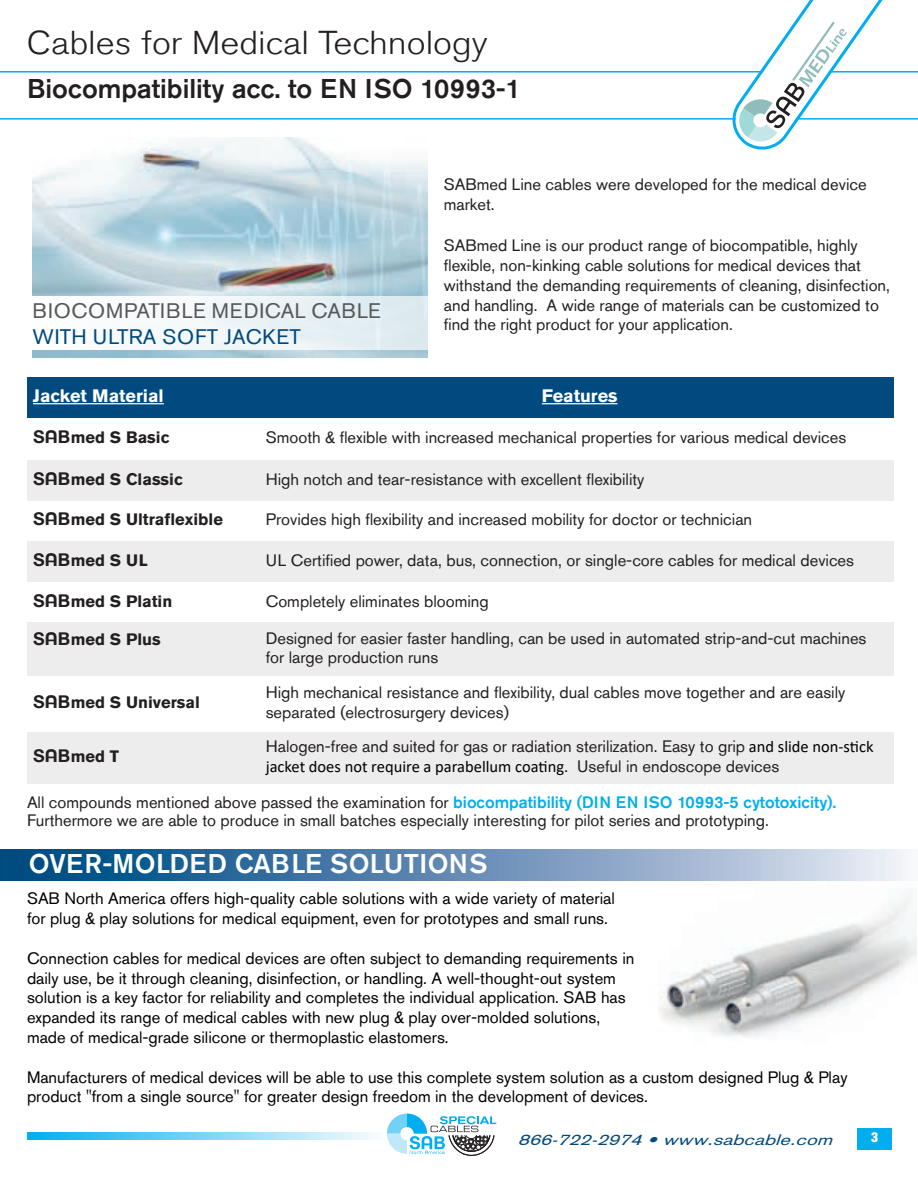
<style>
.page{position:relative;width:918px;height:1188px;background:#fff}
.page>*{position:absolute;margin:0;border:0;box-sizing:border-box;transform-origin:0 0}
.t1{font:300 33px "Akzidenz Grotesk Std";color:#231f20;scale:1.1 1}
.t2{font:500 27px "Akzidenz Grotesk Std";color:#231f20}
.t3{font:500 27px "Akzidenz Grotesk Std";letter-spacing:.015em;color:#fff}
.t4{font:21px "Akzidenz Grotesk Std";letter-spacing:.035em;color:#57585a}
.t5{font:21px "Akzidenz Grotesk Std";letter-spacing:.015em;color:#004a7f}
.t6{font:700 18px "Akzidenz Grotesk Std";color:#fff}
.t7{font:16.5px/19.8px "Akzidenz Grotesk Std";color:#231f20}
.t8{font:16.5px/19.8px "Akzidenz Grotesk Std";color:#000}
.t9{font:700 16.5px "Akzidenz Grotesk Std";color:#231f20}
.t10{font:italic 15px "Akzidenz Grotesk";letter-spacing:.015em;color:#004a7f;scale:1.3 1}
.t11{font:800 13.5px "Akzidenz Grotesk BQ";color:#fff}
.s1{font-family:"SA Bbold B";font-weight:400}
.s2{font-family:"Calibri";color:#000}
.s3{font-weight:500;color:#00aeef}
</style>
<div class="page">
<img style="left:33px;top:137px;width:395px;height:220px">
<div style="left:33px;top:297px;width:395px;height:52px;background:linear-gradient(to right,#fff,#ddeaf0)"></div>
<div style="left:27px;top:377px;width:239px;height:41px;background:#004a7f"></div>
<hr style="left:33px;top:403px;width:131px;height:1px;background:#fff">
<div style="left:266px;top:377px;width:628px;height:41px;background:#004a7f"></div>
<hr style="left:542px;top:403px;width:76px;height:1px;background:#fff">
<div style="left:27px;top:460px;width:239px;height:41px;background:#ededee"></div>
<div style="left:266px;top:460px;width:628px;height:41px;background:#ededee"></div>
<div style="left:27px;top:541px;width:239px;height:41px;background:#ededee"></div>
<div style="left:266px;top:541px;width:628px;height:41px;background:#ededee"></div>
<div style="left:27px;top:623px;width:239px;height:53px;background:#ededee"></div>
<div style="left:266px;top:623px;width:628px;height:53px;background:#ededee"></div>
<div style="left:27px;top:732px;width:239px;height:52px;background:#ededee"></div>
<div style="left:266px;top:732px;width:628px;height:52px;background:#ededee"></div>
<img style="left:647px;top:880px;width:269px;height:157px">
<svg style="left:0;top:850px;width:911px;height:30px;background:#6791b6"></svg>
<div style="left:857px;top:1128px;width:34px;height:21px;background:#00aeef"></div>
<svg style="left:387px;top:1114px;width:109px;height:42px"></svg>
<svg style="left:27px;top:1133px;width:347px;height:6px;background:#7ad4f6"></svg>
<hr style="left:0;top:71px;width:918px;height:2px;background:#00aeef">
<hr style="left:0;top:118px;width:918px;height:2px;background:#00aeef">
<svg style="left:732px;top:0;width:162px;height:150px"></svg>
<p class="t1" style="left:27px;top:24px;width:420px">Cables for Medical Technology</p>
<p class="t2" style="left:27px;top:72px;width:496px">Biocompatibility acc. to EN ISO 10993-1</p>
<p class="t4" style="left:33px;top:298px;width:350px">BIOCOMPATIBLE MEDICAL CABLE</p>
<p class="t5" style="left:33px;top:324px;width:270px">WITH ULTRA SOFT JACKET</p>
<p class="t7" style="left:444px;top:174px;width:424px">SABmed Line cables were developed for the medical device market.</p>
<p class="t7" style="left:444px;top:235px;width:448px">SABmed Line is our product range of biocompatible, highly flexible, non-kinking cable solutions for medical devices that withstand the demanding requirements of cleaning, disinfection, and handling. A wide range of materials can be customized to find the right product for your application.</p>
<p class="t6" style="left:33px;top:385px;width:132px">Jacket Material</p>
<p class="t6" style="left:542px;top:385px;width:77px">Features</p>
<p class="t9" style="left:33px;top:428px;width:138px"><span class="s1">S</span>med S Basic</p>
<p class="t7" style="left:266px;top:427px;width:582px">Smooth &amp; flexible with increased mechanical properties for various medical devices</p>
<p class="t9" style="left:33px;top:470px;width:151px"><span class="s1">S</span>med S Classic</p>
<p class="t7" style="left:266px;top:469px;width:380px">High notch and tear-resistance with excellent flexibility</p>
<p class="t9" style="left:33px;top:510px;width:191px"><span class="s1">S</span>med S Ultraflexible</p>
<p class="t7" style="left:266px;top:509px;width:488px">Provides high flexibility and increased mobility for doctor or technician</p>
<p class="t9" style="left:33px;top:551px;width:116px"><span class="s1">S</span>med S UL</p>
<p class="t7" style="left:266px;top:550px;width:590px">UL Certified power, data, bus, connection, or single-core cables for medical devices</p>
<p class="t9" style="left:33px;top:592px;width:141px"><span class="s1">S</span>med S Platin</p>
<p class="t7" style="left:266px;top:591px;width:224px">Completely eliminates blooming</p>
<p class="t9" style="left:33px;top:629px;width:129px"><span class="s1">S</span>med S Plus</p>
<p class="t7" style="left:266px;top:628px;width:602px">Designed for easier faster handling, can be used in automated strip-and-cut machines</p>
<p class="t7" style="left:266px;top:648px;width:174px">for large production runs</p>
<p class="t9" style="left:33px;top:693px;width:168px"><span class="s1">S</span>med S Universal</p>
<p class="t7" style="left:266px;top:682px;width:581px">High mechanical resistance and flexibility, dual cables move together and are easily separated (electrosurgery devices)</p>
<p class="t9" style="left:33px;top:747px;width:88px"><span class="s1">S</span>med T</p>
<p class="t7" style="left:266px;top:736px;width:609px">Halogen-free and suited for gas or radiation sterilization. Easy to grip <span class="s2">and slide non-stick jacket does not require a parabellum coating.</span> Useful in endoscope devices</p>
<p class="t7" style="left:27px;top:792px;width:811px">All compounds mentioned above passed the examination for <span class="s3">biocompatibility (DIN EN ISO 10993-5 cytotoxicity).</span></p>
<p class="t7" style="left:27px;top:810px;width:743px">Furthermore we are able to produce in small batches especially interesting for pilot series and prototyping.</p>
<p class="t3" style="left:29px;top:847px;width:460px">OVER-MOLDED CABLE SOLUTIONS</p>
<p class="t8" style="left:27px;top:889px;width:589px">SAB North America offers high-quality cable solutions with a wide variety of material for plug &amp; play solutions for medical equipment, even for prototypes and small runs.</p>
<p class="t8" style="left:27px;top:948px;width:609px">Connection cables for medical devices are often subject to demanding requirements in daily use, be it through cleaning, disinfection, or handling. A well-thought-out system solution is a key factor for reliability and completes the individual application. SAB has</p>
<p class="t8" style="left:27px;top:1008px;width:575px">expanded its range of medical cables with new plug &amp; play over-molded solutions,</p>
<p class="t8" style="left:27px;top:1027px;width:423px">made of medical-grade silicone or thermoplastic elastomers.</p>
<p class="t8" style="left:27px;top:1067px;width:822px">Manufacturers of medical devices will be able to use this complete system solution as a custom designed Plug &amp; Play product "from a single source" for greater design freedom in the development of devices.</p>
<p class="t10" style="left:518px;top:1130px;width:243px">866-722-2974 • www.sabcable.com</p>
<p class="t11" style="left:871px;top:1130px;width:9px">3</p>
</div>
